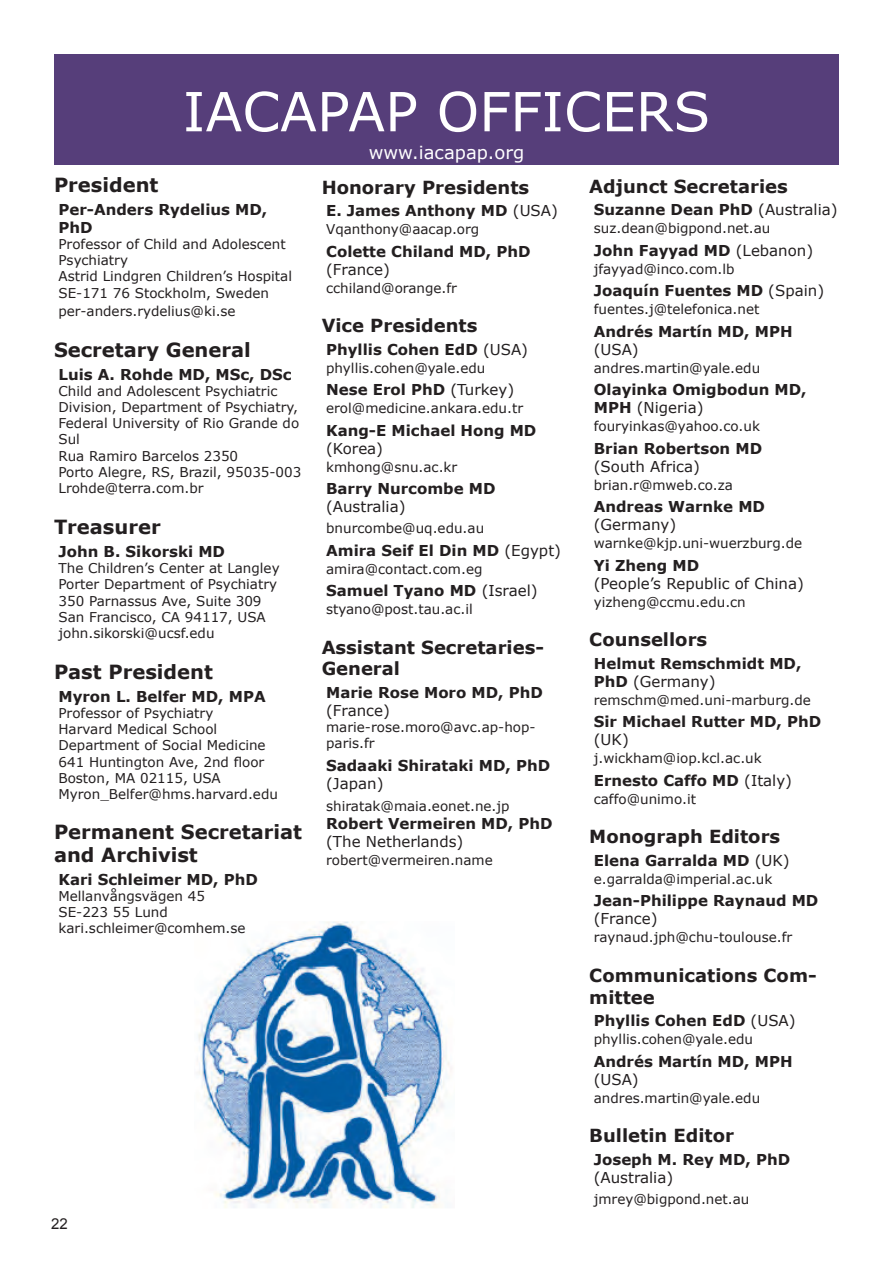
<style>
.page{position:relative;width:893px;height:1263px;background:#fff}
.page>*{position:absolute;margin:0;border:0;box-sizing:border-box;transform-origin:0 0}
.t1{font:54px "Verdana";color:#fff}
.t2{font:700 19.5px/23.4px "Verdana";color:#231f20}
.t3{font:700 18px/21.6px "Verdana";color:#231f20}
.t4{font:18px "Verdana";color:#fff}
.t5{font:700 15px/18px "Verdana";color:#231f20}
.t6{font:15px/18px "Verdana";color:#231f20}
.t7{font:15px "Arial";color:#231f20}
.t8{font:13.5px/16.2px "Verdana";color:#231f20}
.s1{font-weight:400}
.s2{font-weight:700}
</style>
<div class="page">
<img style="left:198px;top:922px;width:254px;height:286px">
<div style="left:54px;top:54px;width:785px;height:110px;background:#563e7a"></div>
<p class="t1" style="left:183px;top:77px;width:529px">IACAPAP OFFICERS</p>
<p class="t2" style="left:54px;top:174px;width:106px">President</p>
<p class="t5" style="left:58px;top:201px;width:210px">Per-Anders Rydelius MD,<br>PhD</p>
<p class="t8" style="left:58px;top:236px;width:235px">Professor of Child and Adolescent<br>Psychiatry<br>Astrid Lindgren Children’s Hospital<br>SE-171 76 Stockholm, Sweden</p>
<p class="t8" style="left:58px;top:303px;width:179px">per-anders.rydelius@ki.se</p>
<p class="t2" style="left:54px;top:338px;width:198px">Secretary General</p>
<p class="t5" style="left:58px;top:365px;width:235px">Luis A. Rohde MD, MSc, DSc</p>
<p class="t8" style="left:58px;top:383px;width:244px">Child and Adolescent Psychiatric<br>Division, Department of Psychiatry,<br>Federal University of Rio Grande do<br>Sul<br>Rua Ramiro Barcelos 2350<br>Porto Alegre, RS, Brazil, 95035-003<br>Lrohde@terra.com.br</p>
<p class="t2" style="left:54px;top:516px;width:108px">Treasurer</p>
<p class="t5" style="left:58px;top:543px;width:168px">John B. Sikorski MD</p>
<p class="t8" style="left:58px;top:560px;width:223px">The Children’s Center at Langley<br>Porter Department of Psychiatry<br>350 Parnassus Ave, Suite 309<br>San Francisco, CA 94117, USA john.sikorski@ucsf.edu</p>
<p class="t2" style="left:54px;top:661px;width:160px">Past President</p>
<p class="t5" style="left:58px;top:687px;width:209px">Myron L. Belfer MD, MPA</p>
<p class="t8" style="left:58px;top:705px;width:221px">Professor of Psychiatry<br>Harvard Medical School<br>Department of Social Medicine<br>641 Huntington Ave, 2nd floor<br>Boston, MA 02115, USA<br>Myron_Belfer@hms.harvard.edu</p>
<p class="t2" style="left:54px;top:820px;width:249px">Permanent Secretariat and Archivist</p>
<p class="t5" style="left:58px;top:870px;width:201px">Kari Schleimer MD, PhD</p>
<p class="t8" style="left:58px;top:888px;width:189px">Mellanvångsvägen 45<br>SE-223 55 Lund kari.schleimer@comhem.se</p>
<p class="t4" style="left:369px;top:141px;width:157px">www.iacapap.org</p>
<p class="t3" style="left:322px;top:177px;width:209px">Honorary Presidents</p>
<p class="t5" style="left:326px;top:202px;width:233px">E. James Anthony MD <span class="s1">(USA)</span></p>
<p class="t8" style="left:326px;top:221px;width:155px">Vqanthony@aacap.org</p>
<p class="t5" style="left:326px;top:242px;width:206px">Colette Chiland MD, PhD <span class="s1">(France)</span></p>
<p class="t8" style="left:326px;top:280px;width:132px">cchiland@orange.fr</p>
<p class="t3" style="left:322px;top:315px;width:157px">Vice Presidents</p>
<p class="t5" style="left:326px;top:341px;width:203px">Phyllis Cohen EdD <span class="s1">(USA)</span></p>
<p class="t8" style="left:326px;top:360px;width:161px">phyllis.cohen@yale.edu</p>
<p class="t5" style="left:326px;top:381px;width:190px">Nese Erol PhD <span class="s1">(Turkey)</span></p>
<p class="t8" style="left:326px;top:401px;width:199px">erol@medicine.ankara.edu.tr</p>
<p class="t5" style="left:326px;top:422px;width:212px">Kang-E Michael Hong MD <span class="s1">(Korea)</span></p>
<p class="t8" style="left:326px;top:459px;width:133px">kmhong@snu.ac.kr</p>
<p class="t5" style="left:326px;top:480px;width:171px">Barry Nurcombe MD <span class="s1">(Australia)</span></p>
<p class="t8" style="left:326px;top:520px;width:160px">bnurcombe@uq.edu.au</p>
<p class="t5" style="left:326px;top:541px;width:236px">Amira Seif El Din MD <span class="s1">(Egypt)</span></p>
<p class="t8" style="left:326px;top:561px;width:158px">amira@contact.com.eg</p>
<p class="t5" style="left:326px;top:582px;width:213px">Samuel Tyano MD <span class="s1">(Israel)</span></p>
<p class="t8" style="left:326px;top:601px;width:148px">styano@post.tau.ac.il</p>
<p class="t3" style="left:322px;top:636px;width:224px">Assistant Secretaries-<br>General</p>
<p class="t5" style="left:326px;top:683px;width:218px">Marie Rose Moro MD, PhD <span class="s1">(France)</span></p>
<p class="t8" style="left:326px;top:719px;width:211px">marie-rose.moro@avc.ap-hop&shy;paris.fr</p>
<p class="t5" style="left:326px;top:756px;width:225px">Sadaaki Shirataki MD, PhD <span class="s1">(Japan)</span></p>
<p class="t8" style="left:326px;top:798px;width:185px">shiratak@maia.eonet.ne.jp</p>
<p class="t5" style="left:326px;top:815px;width:228px">Robert Vermeiren MD, PhD <span class="s1">(The Netherlands)</span></p>
<p class="t8" style="left:326px;top:852px;width:168px">robert@vermeiren.name</p>
<p class="t7" style="left:51px;top:1214px;width:18px">22</p>
<p class="t3" style="left:589px;top:175px;width:200px">Adjunct Secretaries</p>
<p class="t5" style="left:594px;top:201px;width:245px">Suzanne Dean PhD <span class="s1">(Australia)</span></p>
<p class="t8" style="left:594px;top:220px;width:178px">suz.dean@bigpond.net.au</p>
<p class="t5" style="left:594px;top:241px;width:221px">John Fayyad MD <span class="s1">(Lebanon)</span></p>
<p class="t8" style="left:594px;top:261px;width:142px">jfayyad@inco.com.lb</p>
<p class="t5" style="left:594px;top:282px;width:232px">Joaquín Fuentes MD <span class="s1">(Spain)</span></p>
<p class="t8" style="left:594px;top:301px;width:167px">fuentes.j@telefonica.net</p>
<p class="t5" style="left:594px;top:322px;width:200px">Andrés Martín MD, MPH <span class="s1">(USA)</span></p>
<p class="t8" style="left:594px;top:360px;width:168px">andres.martin@yale.edu</p>
<p class="t5" style="left:594px;top:381px;width:214px">Olayinka Omigbodun MD,<br>MPH <span class="s1">(Nigeria)</span></p>
<p class="t8" style="left:594px;top:418px;width:168px">fouryinkas@yahoo.co.uk</p>
<p class="t5" style="left:594px;top:439px;width:170px">Brian Robertson MD <span class="s1">(South Africa)</span></p>
<p class="t8" style="left:594px;top:477px;width:141px">brian.r@mweb.co.za</p>
<p class="t5" style="left:594px;top:498px;width:173px">Andreas Warnke MD <span class="s1">(Germany)</span></p>
<p class="t8" style="left:594px;top:535px;width:210px">warnke@kjp.uni-wuerzburg.de</p>
<p class="t6" style="left:594px;top:556px;width:212px"><span class="s2">Yi Zheng MD<br></span>(People’s Republic of China)</p>
<p class="t8" style="left:594px;top:594px;width:153px">yizheng@ccmu.edu.cn</p>
<p class="t3" style="left:589px;top:629px;width:119px">Counsellors</p>
<p class="t5" style="left:594px;top:654px;width:209px">Helmut Remschmidt MD,<br>PhD <span class="s1">(Germany)</span></p>
<p class="t8" style="left:594px;top:692px;width:219px">remschm@med.uni-marburg.de</p>
<p class="t5" style="left:594px;top:713px;width:229px">Sir Michael Rutter MD, PhD <span class="s1">(UK)</span></p>
<p class="t8" style="left:594px;top:750px;width:169px">j.wickham@iop.kcl.ac.uk</p>
<p class="t5" style="left:594px;top:771px;width:200px">Ernesto Caffo MD <span class="s1">(Italy)</span></p>
<p class="t8" style="left:594px;top:791px;width:104px">caffo@unimo.it</p>
<p class="t3" style="left:589px;top:826px;width:192px">Monograph Editors</p>
<p class="t5" style="left:594px;top:851px;width:197px">Elena Garralda MD <span class="s1">(UK)</span></p>
<p class="t8" style="left:594px;top:871px;width:180px">e.garralda@imperial.ac.uk</p>
<p class="t5" style="left:594px;top:892px;width:226px">Jean-Philippe Raynaud MD <span class="s1">(France)</span></p>
<p class="t8" style="left:594px;top:929px;width:200px">raynaud.jph@chu-toulouse.fr</p>
<p class="t3" style="left:589px;top:965px;width:229px">Communications Com&shy;mittee</p>
<p class="t5" style="left:594px;top:1012px;width:203px">Phyllis Cohen EdD <span class="s1">(USA)</span></p>
<p class="t8" style="left:594px;top:1031px;width:161px">phyllis.cohen@yale.edu</p>
<p class="t5" style="left:594px;top:1052px;width:200px">Andrés Martín MD, MPH <span class="s1">(USA)</span></p>
<p class="t8" style="left:594px;top:1090px;width:168px">andres.martin@yale.edu</p>
<p class="t3" style="left:589px;top:1125px;width:146px">Bulletin Editor</p>
<p class="t5" style="left:594px;top:1150px;width:198px">Joseph M. Rey MD, PhD <span class="s1">(Australia)</span></p>
<p class="t8" style="left:594px;top:1191px;width:157px">jmrey@bigpond.net.au</p>
</div>
